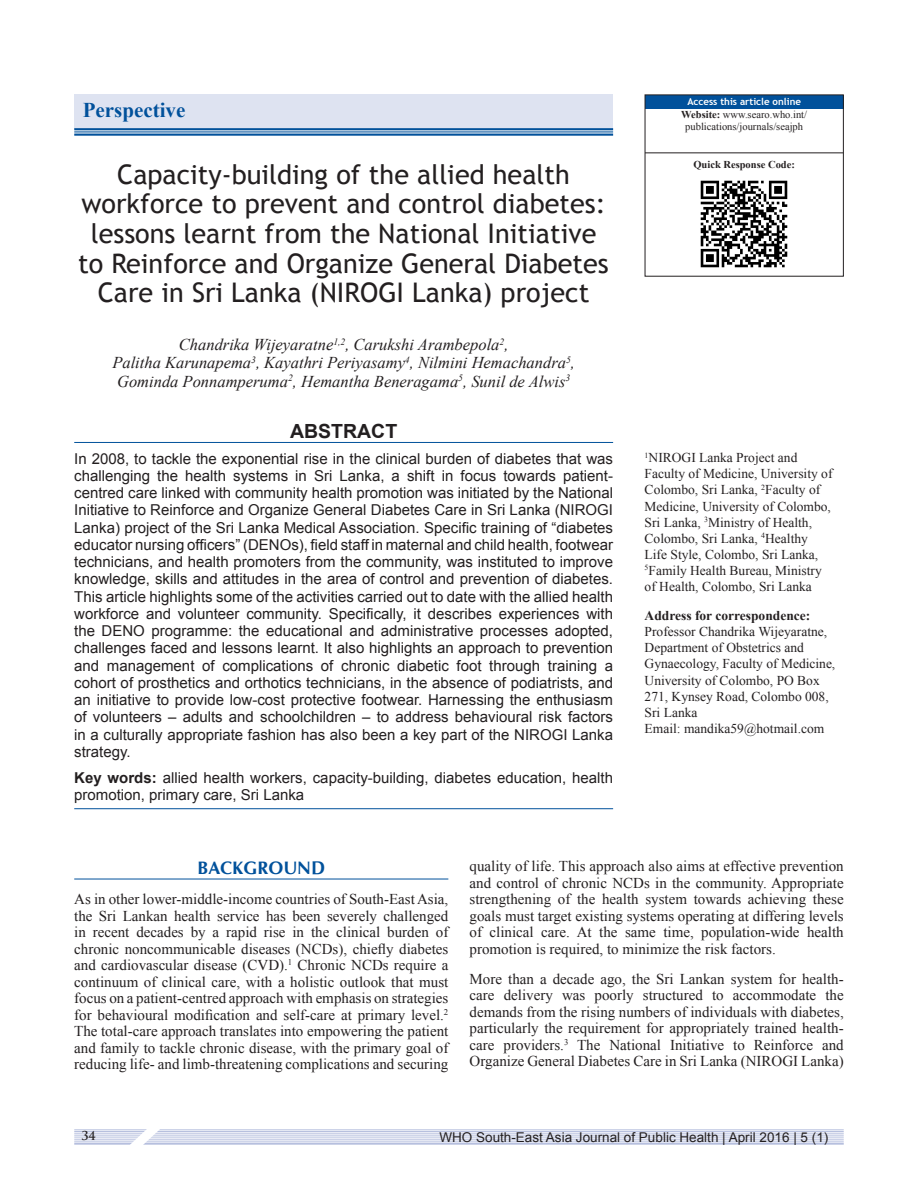
<style>
.page{position:relative;width:918px;height:1188px;background:#fff}
.page>*{position:absolute;margin:0;border:0;box-sizing:border-box;transform-origin:0 0}
.t1{font:27px/29.7px "Trebuchet MS";color:#231f20;text-align:center}
.t2{font:700 21px "Times New Roman";color:#01519b}
.t3{font:700 19.5px "Arial";color:#231f20}
.t4{font:700 18px "CG Omega";color:#01519b}
.t5{font:italic 16.5px/18.1px "Times New Roman";color:#231f20;text-align:center}
.t6{font:15px/17.2px "Arial";color:#231f20;text-align:justify}
.t7{font:15px/16.5px "Times New Roman";color:#231f20;text-align:justify}
.t8{font:13.5px/16px "Times New Roman";color:#231f20}
.t9{font:13.5px "Arial";color:#231f20}
.t10{font:700 13.5px "Times New Roman";color:#231f20}
.t11{font:700 12px "Trajan Pro";color:#231f20}
.t12{font:10.5px/11.6px "Times New Roman";color:#231f20;text-align:center}
.t13{font:700 10.5px "Times New Roman";color:#231f20}
.t14{font:700 9.75px "Trebuchet MS";color:#fff}
.s1{font-weight:700}
</style>
<div class="page">
<hr style="left:74px;top:1130px;width:770px;height:1px;background:#b6bfde">
<hr style="left:74px;top:1131px;width:770px;height:1px;background:#b6bfde">
<hr style="left:74px;top:1133px;width:770px;height:1px;background:#b6bfde">
<hr style="left:74px;top:1135px;width:770px;height:1px;background:#b6bfde">
<hr style="left:74px;top:1137px;width:770px;height:1px;background:#b6bfde">
<hr style="left:74px;top:1139px;width:770px;height:1px;background:#b6bfde">
<hr style="left:74px;top:1141px;width:770px;height:1px;background:#b6bfde">
<hr style="left:74px;top:1143px;width:770px;height:2px;background:#b6bfde">
<svg style="left:116px;top:1129px;width:62px;height:16px"></svg>
<div style="left:74px;top:94px;width:539px;height:35px;background:#dee3f1"></div>
<hr style="left:74px;top:128px;width:539px;height:2px;background:#01519b">
<hr style="left:74px;top:131px;width:539px;height:1px;background:#01519b">
<hr style="left:74px;top:134px;width:539px;height:2px;background:#01519b">
<div style="left:645px;top:95px;width:198px;height:14px;background:#01519b"></div>
<hr style="left:645px;top:152px;width:198px;height:1px;background:#231f20">
<img style="left:700px;top:180px;width:88px;height:88px">
<hr style="left:74px;top:442px;width:539px;height:1px;background:#01519b">
<hr style="left:74px;top:808px;width:539px;height:1px;background:#01519b">
<hr style="left:74px;top:879px;width:374px;height:1px;background:#01519b">
<h2 class="t2" style="left:83px;top:96px;width:104px">Perspective</h2>
<h1 class="t1" style="left:78px;top:160px;width:532px">Capacity-building of the allied health workforce to prevent and control diabetes: lessons learnt from the National Initiative to Reinforce and Organize General Diabetes Care in Sri Lanka (NIROGI Lanka) project</h1>
<p class="t5" style="left:112px;top:335px;width:464px">Chandrika Wijeyaratne<sup>1,2</sup>, Carukshi Arambepola<sup>2</sup>,<br>Palitha Karunapema<sup>3</sup>, Kayathri Periyasamy<sup>4</sup>, Nilmini Hemachandra<sup>5</sup>,<br>Gominda Ponnamperuma<sup>2</sup>, Hemantha Beneragama<sup>5</sup>, Sunil de Alwis<sup>3</sup></p>
<h3 class="t3" style="left:290px;top:418px;width:109px">Abstract</h3>
<p class="t6" style="left:74px;top:450px;width:540px">In 2008, to tackle the exponential rise in the clinical burden of diabetes that was challenging the health systems in Sri Lanka, a shift in focus towards patient&shy;centred care linked with community health promotion was initiated by the National Initiative to Reinforce and Organize General Diabetes Care in Sri Lanka (NIROGI Lanka) project of the Sri Lanka Medical Association. Specific training of “diabetes educator nursing officers” (DENOs), field staff in maternal and child health, footwear technicians, and health promoters from the community, was instituted to improve knowledge, skills and attitudes in the area of control and prevention of diabetes.<br>This article highlights some of the activities carried out to date with the allied health workforce and volunteer community. Specifically, it describes experiences with the DENO programme: the educational and administrative processes adopted, challenges faced and lessons learnt. It also highlights an approach to prevention and management of complications of chronic diabetic foot through training a cohort of prosthetics and orthotics technicians, in the absence of podiatrists, and an initiative to provide low-cost protective footwear. Harnessing the enthusiasm of volunteers – adults and schoolchildren – to address behavioural risk factors in a culturally appropriate fashion has also been a key part of the NIROGI Lanka strategy.</p>
<p class="t6" style="left:74px;top:769px;width:540px"><span class="s1">Key words:</span> allied health workers, capacity-building, diabetes education, health promotion, primary care, Sri Lanka</p>
<p class="t14" style="left:687px;top:96px;width:115px">Access this article online</p>
<p class="t12" style="left:681px;top:109px;width:127px"><span class="s1">Website:</span> www.searo.who.int/ publications/journals/seajph</p>
<p class="t13" style="left:693px;top:158px;width:103px">Quick Response Code:</p>
<p class="t8" style="left:645px;top:450px;width:189px"><sup>1</sup>NIROGI Lanka Project and<br>Faculty of Medicine, University of<br>Colombo, Sri Lanka, <sup>2</sup>Faculty of<br>Medicine, University of Colombo,<br>Sri Lanka, <sup>3</sup>Ministry of Health,<br>Colombo, Sri Lanka, <sup>4</sup>Healthy<br>Life Style, Colombo, Sri Lanka,<br><sup>5</sup>Family Health Bureau, Ministry of Health, Colombo, Sri Lanka</p>
<p class="t10" style="left:645px;top:606px;width:167px">Address for correspondence:</p>
<p class="t8" style="left:645px;top:624px;width:192px">Professor Chandrika Wijeyaratne,<br>Department of Obstetrics and<br>Gynaecology, Faculty of Medicine,<br>University of Colombo, PO Box<br>271, Kynsey Road, Colombo 008,<br>Sri Lanka<br>Email: mandika59@hotmail.com</p>
<p class="t4" style="left:197px;top:857px;width:129px">BACKGROUND</p>
<p class="t7" style="left:74px;top:891px;width:376px">As in other lower-middle-income countries of South-East Asia, the Sri Lankan health service has been severely challenged in recent decades by a rapid rise in the clinical burden of chronic noncommunicable diseases (NCDs), chiefly diabetes and cardiovascular disease (CVD).<sup>1</sup> Chronic NCDs require a continuum of clinical care, with a holistic outlook that must focus on a patient-centred approach with emphasis on strategies for behavioural modification and self-care at primary level.<sup>2<br></sup>The total-care approach translates into empowering the patient and family to tackle chronic disease, with the primary goal of reducing life- and limb-threatening complications and securing</p>
<p class="t7" style="left:470px;top:858px;width:376px">quality of life. This approach also aims at effective prevention and control of chronic NCDs in the community. Appropriate strengthening of the health system towards achieving these goals must target existing systems operating at differing levels of clinical care. At the same time, population-wide health promotion is required, to minimize the risk factors.</p>
<p class="t7" style="left:470px;top:970px;width:376px">More than a decade ago, the Sri Lankan system for health&shy;care delivery was poorly structured to accommodate the demands from the rising numbers of individuals with diabetes, particularly the requirement for appropriately trained health&shy;care providers.<sup>3</sup> The National Initiative to Reinforce and Organize General Diabetes Care in Sri Lanka (NIROGI Lanka)</p>
<p class="t11" style="left:81px;top:1128px;width:16px">34</p>
<p class="t9" style="left:439px;top:1129px;width:390px">WHO South-East Asia Journal of Public Health | April 2016 | 5 (1)</p>
</div>
